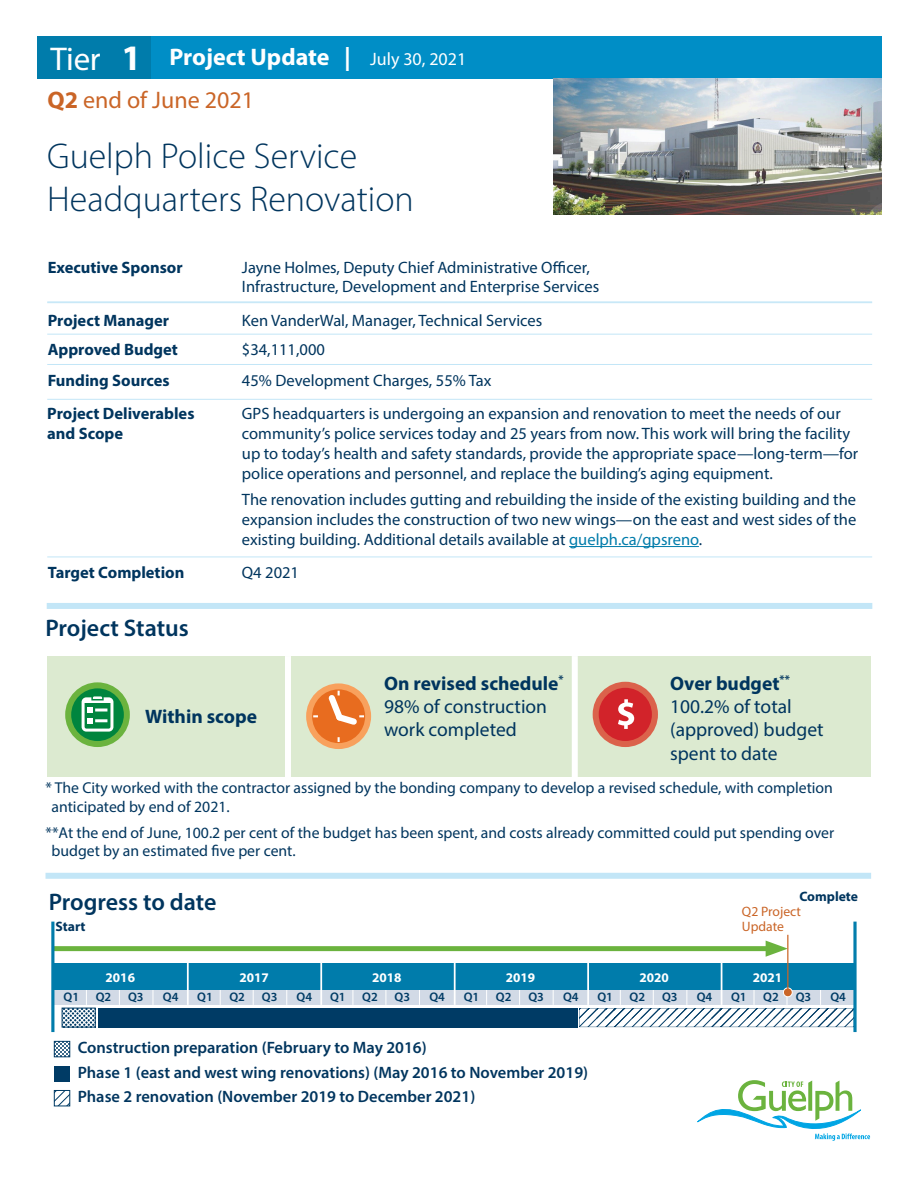
<style>
.page{position:relative;width:918px;height:1188px;background:#fff}
.page>*{position:absolute;margin:0;border:0;box-sizing:border-box;transform-origin:0 0}
.Head{font:300 36px/43.2px "Myriad Pro";color:#00355e}
.t1{font:700 36px "Myriad Pro";color:#fff}
.t2{font:33px "Myriad Pro";color:#fff}
.Subhead{font:600 24px "Myriad Pro";color:#00355e}
.Subhead-2{font:700 24px "Myriad Pro";color:#fff}
.Subhead-3{font:24px "Myriad Pro";color:#ca6527}
.Bullets{font:19.5px/23.4px "Myriad Pro";color:#00355e}
.Bullets-2{font:700 19.5px "Myriad Pro";color:#00355e}
.Body{font:16.5px/19.8px "Myriad Pro";color:#00355e}
.Subhead-4{font:600 16.5px "Myriad Pro";color:#00355e}
.Body-2{font:700 16.5px/19.8px "Myriad Pro";color:#00355e}
.Body-3{font:15.75px/18.9px "Myriad Pro";color:#00355e}
.t3{font:13.65px/15.3px "Myriad Pro";color:#ca6527}
.t4{font:700 13.65px "Myriad Pro";color:#00355e}
.t5{font:700 13.2px "Myriad Pro";color:#fff}
.t6{font:600 12.45px "Myriad Pro";color:#003b65}
.s1{font-weight:400;font-size:18px}
.s2{font-weight:700}
.s3{color:#007cab}
</style>
<div class="page">
<div style="left:53px;top:946px;width:722px;height:5px;background:#6bb33e"></div>
<svg style="left:766px;top:941px;width:21px;height:16px"></svg>
<svg style="left:579px;top:1008px;width:274px;height:19px"></svg>
<svg style="left:56px;top:1043px;width:12px;height:12px"></svg>
<div style="left:54px;top:1041px;width:16px;height:16px;border:1px solid #003b65"></div>
<svg style="left:56px;top:1092px;width:12px;height:12px"></svg>
<div style="left:54px;top:1090px;width:16px;height:16px;border:1px solid #003b65"></div>
<div style="left:98px;top:1008px;width:480px;height:19px;background:#003b65"></div>
<div style="left:53px;top:988px;width:803px;height:17px;background:#d2dae6"></div>
<hr style="left:253px;top:966px;width:1px;height:39px;background:#fff">
<hr style="left:286px;top:966px;width:1px;height:39px;background:#fff">
<hr style="left:220px;top:966px;width:1px;height:39px;background:#fff">
<hr style="left:119px;top:966px;width:1px;height:39px;background:#fff">
<hr style="left:152px;top:966px;width:1px;height:39px;background:#fff">
<hr style="left:86px;top:966px;width:1px;height:39px;background:#fff">
<hr style="left:385px;top:966px;width:1px;height:39px;background:#fff">
<hr style="left:419px;top:966px;width:1px;height:39px;background:#fff">
<hr style="left:352px;top:966px;width:1px;height:39px;background:#fff">
<hr style="left:519px;top:966px;width:1px;height:39px;background:#fff">
<hr style="left:553px;top:966px;width:1px;height:39px;background:#fff">
<hr style="left:486px;top:966px;width:1px;height:39px;background:#fff">
<hr style="left:653px;top:966px;width:1px;height:39px;background:#fff">
<hr style="left:686px;top:966px;width:1px;height:39px;background:#fff">
<hr style="left:620px;top:966px;width:1px;height:39px;background:#fff">
<hr style="left:787px;top:966px;width:1px;height:39px;background:#fff">
<hr style="left:820px;top:966px;width:1px;height:39px;background:#fff">
<hr style="left:754px;top:966px;width:1px;height:39px;background:#fff">
<div style="left:54px;top:1066px;width:16px;height:15px;background:#003b65"></div>
<div style="left:51px;top:922px;width:3px;height:110px;border:1px solid #007cab"></div>
<div style="left:853px;top:922px;width:4px;height:110px;border:1px solid #007cab"></div>
<div style="left:53px;top:964px;width:803px;height:26px;background:#007cab"></div>
<hr style="left:187px;top:961px;width:2px;height:44px;background:#fff">
<hr style="left:320px;top:961px;width:2px;height:44px;background:#fff">
<hr style="left:454px;top:961px;width:2px;height:44px;background:#fff">
<hr style="left:587px;top:961px;width:2px;height:44px;background:#fff">
<hr style="left:721px;top:961px;width:1px;height:44px;background:#fff">
<svg style="left:64px;top:1010px;width:29px;height:15px"></svg>
<div style="left:62px;top:1008px;width:33px;height:19px;border:1px solid #003b65"></div>
<div style="left:48px;top:656px;width:823px;height:121px;background:#dcead0"></div>
<div style="left:37px;top:36px;width:116px;height:42px;background:#007cab"></div>
<div style="left:152px;top:36px;width:730px;height:42px;background:#008ec6"></div>
<svg style="left:697px;top:1080px;width:173px;height:61px"></svg>
<img style="left:554px;top:78px;width:328px;height:136px">
<div style="left:46px;top:873px;width:825px;height:6px;background:#c3e6f7"></div>
<div style="left:285px;top:656px;width:6px;height:134px;background:#fff"></div>
<div style="left:572px;top:656px;width:6px;height:134px;background:#fff"></div>
<svg style="left:68px;top:685px;width:59px;height:59px;fill:#00853e"></svg>
<div style="left:65px;top:682px;width:65px;height:65px;border:6px solid #6bb33e;border-radius:50%"></div>
<div style="left:82px;top:697px;width:31px;height:35px;border:3px solid #fff;border-radius:3px"></div>
<hr style="left:83px;top:700px;width:29px;height:2px;background:#fff">
<svg style="left:87px;top:707px;width:20px;height:17px"></svg>
<svg style="left:91px;top:694px;width:13px;height:7px"></svg>
<div style="left:783px;top:988px;width:9px;height:9px;background:#ca6527;border-radius:50%"></div>
<div style="left:783px;top:987px;width:10px;height:10px;border:1px solid #fff;border-radius:50%"></div>
<hr style="left:787px;top:935px;width:1px;height:55px;background:#ca6527">
<hr style="left:569px;top:546px;width:130px;height:1px;background:#007cab">
<hr style="left:47px;top:334px;width:825px;height:1px;background:#c3e6f7">
<hr style="left:47px;top:302px;width:825px;height:1px;background:#c3e6f7">
<hr style="left:47px;top:364px;width:825px;height:1px;background:#c3e6f7">
<hr style="left:47px;top:399px;width:825px;height:1px;background:#c3e6f7">
<hr style="left:47px;top:557px;width:825px;height:1px;background:#c3e6f7">
<div style="left:47px;top:603px;width:825px;height:6px;background:#c3e6f7"></div>
<svg style="left:309px;top:686px;width:59px;height:60px"></svg>
<div style="left:306px;top:683px;width:65px;height:66px;border:6px solid #f8a15d;border-radius:50%"></div>
<svg style="left:324px;top:690px;width:40px;height:39px"></svg>
<div style="left:596px;top:685px;width:59px;height:59px;background:#d2232a;border-radius:50%"></div>
<div style="left:593px;top:682px;width:65px;height:65px;border:6px solid #db624b;border-radius:50%"></div>
<svg style="left:618px;top:699px;width:16px;height:30px"></svg>
<p class="t2" style="left:51px;top:38px;width:52px">Tier</p>
<p class="t1" style="left:121px;top:34px;width:21px">1</p>
<p class="Subhead-2" style="left:170px;top:41px;width:298px">Project Update | <span class="s1">July 30, 2021</span></p>
<p class="Subhead-3" style="left:48px;top:85px;width:208px"><span class="s2">Q2</span> end of June 2021</p>
<p class="Head" style="left:47px;top:134px;width:368px">Guelph Police Service<br>Headquarters Renovation</p>
<p class="Body-2" style="left:48px;top:257px;width:136px">Executive Sponsor</p>
<p class="Body" style="left:242px;top:257px;width:359px">Jayne Holmes, Deputy Chief Administrative Officer,<br>Infrastructure, Development and Enterprise Services</p>
<p class="Body-2" style="left:48px;top:310px;width:123px">Project Manager</p>
<p class="Body" style="left:242px;top:310px;width:302px">Ken VanderWal, Manager, Technical Services</p>
<p class="Body-2" style="left:48px;top:339px;width:132px">Approved Budget</p>
<p class="Body" style="left:242px;top:339px;width:85px">$34,111,000</p>
<p class="Body-2" style="left:48px;top:370px;width:123px">Funding Sources</p>
<p class="Body" style="left:242px;top:370px;width:251px">45% Development Charges, 55% Tax</p>
<p class="Body-2" style="left:47px;top:403px;width:149px">Project Deliverables and Scope</p>
<p class="Body" style="left:242px;top:404px;width:618px">GPS headquarters is undergoing an expansion and renovation to meet the needs of our community’s police services today and 25 years from now. This work will bring the facility up to today’s health and safety standards, provide the appropriate space—long-term—for police operations and personnel, and replace the building’s aging equipment.</p>
<p class="Body" style="left:242px;top:490px;width:616px;text-align:justify">The renovation includes gutting and rebuilding the inside of the existing building and the expansion includes the construction of two new wings—on the east and west sides of the existing building. Additional details available at <span class="s3">guelph.ca/gpsreno</span>.</p>
<p class="Body-2" style="left:48px;top:562px;width:138px">Target Completion</p>
<p class="Body" style="left:242px;top:562px;width:59px">Q4 2021</p>
<p class="Subhead" style="left:46px;top:612px;width:145px">Project Status</p>
<p class="Bullets" style="left:384px;top:671px;width:181px"><span class="s2">On revised schedule</span><sup>*<br></sup>98% of construction work completed</p>
<p class="Bullets" style="left:670px;top:671px;width:155px"><span class="s2">Over budget</span><sup>**<br></sup>100.2% of total (approved) budget spent to date</p>
<p class="Body-3" style="left:52px;top:778px;width:783px;text-indent:-6px">* The City worked with the contractor assigned by the bonding company to develop a revised schedule, with completion anticipated by end of 2021.</p>
<p class="Body-3" style="left:52px;top:823px;width:784px;text-indent:-6px">**At the end of June, 100.2 per cent of the budget has been spent, and costs already committed could put spending over budget by an estimated five per cent.</p>
<p class="Bullets-2" style="left:145px;top:704px;width:113px">Within scope</p>
<p class="Subhead" style="left:49px;top:887px;width:169px">Progress to date</p>
<p class="t4" style="left:56px;top:918px;width:32px">Start</p>
<p class="t4" style="left:799px;top:887px;width:60px">Complete</p>
<p class="t3" style="left:742px;top:903px;width:61px">Q2 Project<br>Update</p>
<p class="t5" style="left:106px;top:969px;width:31px">2016</p>
<p class="t5" style="left:239px;top:969px;width:31px">2017</p>
<p class="t5" style="left:372px;top:969px;width:31px">2018</p>
<p class="t5" style="left:506px;top:969px;width:31px">2019</p>
<p class="t5" style="left:640px;top:969px;width:31px">2020</p>
<p class="t5" style="left:753px;top:969px;width:31px">2021</p>
<p class="t6" style="left:64px;top:989px;width:17px">Q1</p>
<p class="t6" style="left:96px;top:989px;width:17px">Q2</p>
<p class="t6" style="left:128px;top:989px;width:17px">Q3</p>
<p class="t6" style="left:163px;top:989px;width:17px">Q4</p>
<p class="t6" style="left:197px;top:989px;width:17px">Q1</p>
<p class="t6" style="left:230px;top:989px;width:17px">Q2</p>
<p class="t6" style="left:262px;top:989px;width:17px">Q3</p>
<p class="t6" style="left:297px;top:989px;width:17px">Q4</p>
<p class="t6" style="left:330px;top:989px;width:17px">Q1</p>
<p class="t6" style="left:362px;top:989px;width:17px">Q2</p>
<p class="t6" style="left:395px;top:989px;width:17px">Q3</p>
<p class="t6" style="left:429px;top:989px;width:17px">Q4</p>
<p class="t6" style="left:464px;top:989px;width:17px">Q1</p>
<p class="t6" style="left:496px;top:989px;width:17px">Q2</p>
<p class="t6" style="left:528px;top:989px;width:17px">Q3</p>
<p class="t6" style="left:563px;top:989px;width:17px">Q4</p>
<p class="t6" style="left:597px;top:989px;width:17px">Q1</p>
<p class="t6" style="left:630px;top:989px;width:17px">Q2</p>
<p class="t6" style="left:662px;top:989px;width:17px">Q3</p>
<p class="t6" style="left:697px;top:989px;width:17px">Q4</p>
<p class="t6" style="left:731px;top:989px;width:17px">Q1</p>
<p class="t6" style="left:763px;top:989px;width:17px">Q2</p>
<p class="t6" style="left:796px;top:989px;width:17px">Q3</p>
<p class="t6" style="left:830px;top:989px;width:17px">Q4</p>
<p class="Subhead-4" style="left:78px;top:1037px;width:351px">Construction preparation (February to May 2016)</p>
<p class="Subhead-4" style="left:78px;top:1062px;width:512px">Phase 1 (east and west wing renovations) (May 2016 to November 2019)</p>
<p class="Subhead-4" style="left:78px;top:1086px;width:399px">Phase 2 renovation (November 2019 to December 2021)</p>
</div>
